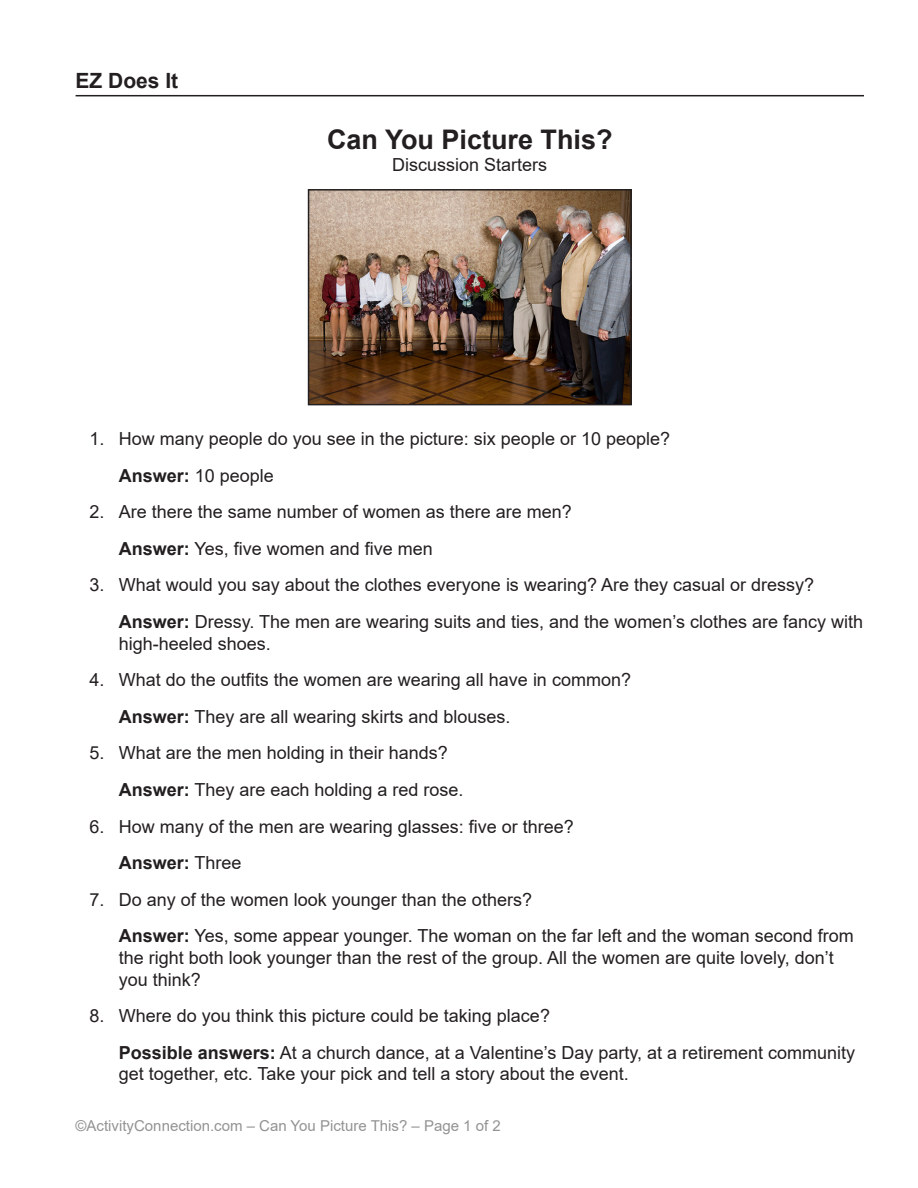
<style>
.page{position:relative;width:918px;height:1188px;background:#fff}
.page>*{position:absolute;margin:0;border:0;box-sizing:border-box;transform-origin:0 0}
.t1{font:700 27px "Arial";color:#231f20}
.t2{font:700 21px "Arial";color:#231f20}
.t3{font:18px/36.6px "Arial";color:#231f20}
.t4{font:15px "Arial";color:#939393}
.s1{font-weight:700}
</style>
<div class="page">
<hr style="left:76px;top:95px;width:788px;height:1px;background:#231f20">
<img style="left:311px;top:192px;width:318px;height:210px">
<div style="left:308px;top:189px;width:324px;height:216px;border:2px solid #231f20"></div>
<p class="t2" style="left:76px;top:65px;width:104px">EZ Does It</p>
<h1 class="t1" style="left:327px;top:121px;width:287px">Can You Picture This?</h1>
<p class="t3" style="left:392px;top:146px;width:157px">Discussion Starters</p>
<p class="t3" style="left:119px;top:420px;width:553px;text-indent:-29px">1. How many people do you see in the picture: six people or 10 people?<br><span class="s1">Answer:</span> 10 people</p>
<p class="t3" style="left:119px;top:494px;width:455px;text-indent:-29px">2. Are there the same number of women as there are men?<br><span class="s1">Answer:</span> Yes, five women and five men</p>
<p class="t3" style="left:119px;top:567px;width:746px;text-indent:-29px">3. What would you say about the clothes everyone is wearing? Are they casual or dressy?<br><span class="s1">Answer:</span> Dressy. The men are wearing suits and ties, and the women’s clothes are fancy with</p>
<p class="t3" style="left:119px;top:625px;width:154px">high-heeled shoes.</p>
<p class="t3" style="left:119px;top:661px;width:514px;text-indent:-29px">4. What do the outfits the women are wearing all have in common?<br><span class="s1">Answer:</span> They are all wearing skirts and blouses.</p>
<p class="t3" style="left:119px;top:735px;width:346px;text-indent:-29px">5. What are the men holding in their hands?<br><span class="s1">Answer:</span> They are each holding a red rose.</p>
<p class="t3" style="left:119px;top:808px;width:457px;text-indent:-29px">6. How many of the men are wearing glasses: five or three?<br><span class="s1">Answer:</span> Three</p>
<p class="t3" style="left:119px;top:881px;width:737px;text-indent:-29px">7. Do any of the women look younger than the others?<br><span class="s1">Answer:</span> Yes, some appear younger. The woman on the far left and the woman second from</p>
<p class="t3" style="left:119px;top:947px;width:717px;line-height:21.6px">the right both look younger than the rest of the group. All the women are quite lovely, don’t you think?</p>
<p class="t3" style="left:119px;top:997px;width:738px;text-indent:-29px">8. Where do you think this picture could be taking place?<br><span class="s1">Possible answers:</span> At a church dance, at a Valentine’s Day party, at a retirement community</p>
<p class="t3" style="left:119px;top:1056px;width:511px">get together, etc. Take your pick and tell a story about the event.</p>
<p class="t4" style="left:76px;top:1115px;width:427px">©ActivityConnection.com – Can You Picture This? – Page 1 of 2</p>
</div>
